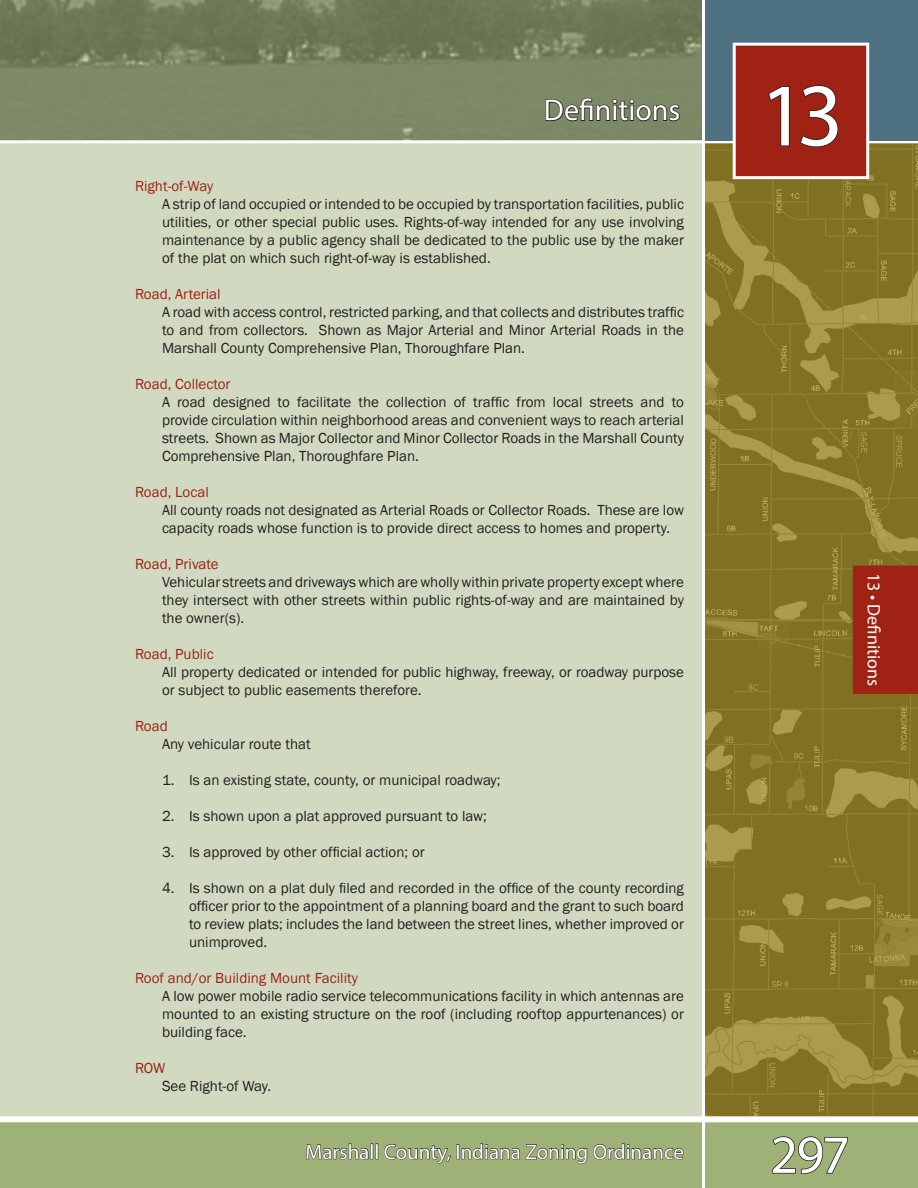
<style>
.page{position:relative;width:918px;height:1188px;background:#fff}
.page>*{position:absolute;margin:0;border:0;box-sizing:border-box;transform-origin:0 0}
.t1{font:90px "Myriad Pro";color:#fff}
.t2{font:54px "Myriad Pro";color:#fff}
.t3{font:30px "Myriad Pro";color:#fff}
.t4{font:21px "Myriad Pro";color:#fff}
.t5{font:18px "Myriad Pro";color:#fff}
.Section_At{font:15px/18px "Franklin Gothic";color:#231f20;text-align:justify}
.Section__1{font:15px/18px "Franklin Gothic";color:#231f20;text-align:justify}
.Section_A{font:15px "Franklin Gothic";color:#9f2214}
</style>
<div class="page">
<div style="left:0;top:134px;width:918px;height:1054px;background:#d1dac1"></div>
<img style="left:705px;top:143px;width:213px;height:973px">
<svg style="left:0;top:0;width:918px;height:143px;background:#788462"></svg>
<svg style="left:0;top:1116px;width:918px;height:72px;background:#a9bb87"></svg>
<div style="left:702px;top:0;width:216px;height:140px;background:#4e7282"></div>
<hr style="left:702px;top:0;width:3px;height:1188px;background:#fff">
<svg style="left:545px;top:97px;width:136px;height:47px;background:#767e64"></svg>
<svg style="left:771px;top:1136px;width:78px;height:39px;background:#829163"></svg>
<div style="left:853px;top:566px;width:65px;height:128px;background:#9f2214"></div>
<div style="left:733px;top:43px;width:136px;height:136px;background:#9f2214;border:3px solid #fff"></div>
<svg style="left:768px;top:86px;width:22px;height:61px"></svg>
<svg style="left:800px;top:85px;width:39px;height:63px"></svg>
<svg style="left:306px;top:1140px;width:72px;height:23px;background:#7d8b5f"></svg>
<svg style="left:384px;top:1133px;width:67px;height:42px;background:#8fa06c"></svg>
<svg style="left:457px;top:1125px;width:227px;height:53px;background:#91a36e"></svg>
<h3 class="t3" style="left:544px;top:92px;width:138px">Definitions</h3>
<p class="Section_A" style="left:135px;top:176px;width:80px">Right-of-Way</p>
<p class="Section_At" style="left:162px;top:195px;width:524px">A strip of land occupied or intended to be occupied by transportation facilities, public utilities, or other special public uses. Rights-of-way intended for any use involving maintenance by a public agency shall be dedicated to the public use by the maker of the plat on which such right-of-way is established.</p>
<p class="Section_A" style="left:135px;top:284px;width:87px">Road, Arterial</p>
<p class="Section_At" style="left:162px;top:303px;width:524px">A road with access control, restricted parking, and that collects and distributes traffic to and from collectors. Shown as Major Arterial and Minor Arterial Roads in the Marshall County Comprehensive Plan, Thoroughfare Plan.</p>
<p class="Section_A" style="left:135px;top:374px;width:97px">Road, Collector</p>
<p class="Section_At" style="left:162px;top:393px;width:524px">A road designed to facilitate the collection of traffic from local streets and to provide circulation within neighborhood areas and convenient ways to reach arterial streets. Shown as Major Collector and Minor Collector Roads in the Marshall County Comprehensive Plan, Thoroughfare Plan.</p>
<p class="Section_A" style="left:135px;top:482px;width:75px">Road, Local</p>
<p class="Section_At" style="left:162px;top:501px;width:524px">All county roads not designated as Arterial Roads or Collector Roads. These are low capacity roads whose function is to provide direct access to homes and property.</p>
<p class="Section_A" style="left:135px;top:554px;width:85px">Road, Private</p>
<p class="Section_At" style="left:162px;top:573px;width:524px">Vehicular streets and driveways which are wholly within private property except where they intersect with other streets within public rights-of-way and are maintained by the owner(s).</p>
<p class="Section_A" style="left:135px;top:644px;width:80px">Road, Public</p>
<p class="Section_At" style="left:162px;top:663px;width:524px">All property dedicated or intended for public highway, freeway, or roadway purpose or subject to public easements therefore.</p>
<p class="Section_A" style="left:135px;top:716px;width:34px">Road</p>
<p class="Section_At" style="left:162px;top:735px;width:150px">Any vehicular route that</p>
<p class="Section__1" style="left:162px;top:771px;width:340px">1. Is an existing state, county, or municipal roadway;</p>
<p class="Section__1" style="left:162px;top:807px;width:326px">2. Is shown upon a plat approved pursuant to law;</p>
<p class="Section__1" style="left:162px;top:843px;width:264px">3. Is approved by other official action; or</p>
<p class="Section__1" style="left:189px;top:879px;width:497px;text-indent:-27px">4. Is shown on a plat duly filed and recorded in the office of the county recording officer prior to the appointment of a planning board and the grant to such board to review plats; includes the land between the street lines, whether improved or unimproved.</p>
<p class="Section_A" style="left:135px;top:968px;width:225px">Roof and/or Building Mount Facility</p>
<p class="Section_At" style="left:162px;top:987px;width:524px">A low power mobile radio service telecommunications facility in which antennas are mounted to an existing structure on the roof (including rooftop appurtenances) or building face.</p>
<p class="Section_A" style="left:135px;top:1058px;width:32px">ROW</p>
<p class="Section_At" style="left:162px;top:1077px;width:111px">See Right-of Way.</p>
<h3 class="t4" style="left:305px;top:1139px;width:380px">Marshall County, Indiana Zoning Ordinance</h3>
<h1 class="t1" style="left:760px;top:60px;width:85px">13</h1>
<p class="t5" style="left:885px;top:573px;width:115px;rotate:90deg">13 • Definitions</p>
<h2 class="t2" style="left:770px;top:1121px;width:81px">297</h2>
</div>
